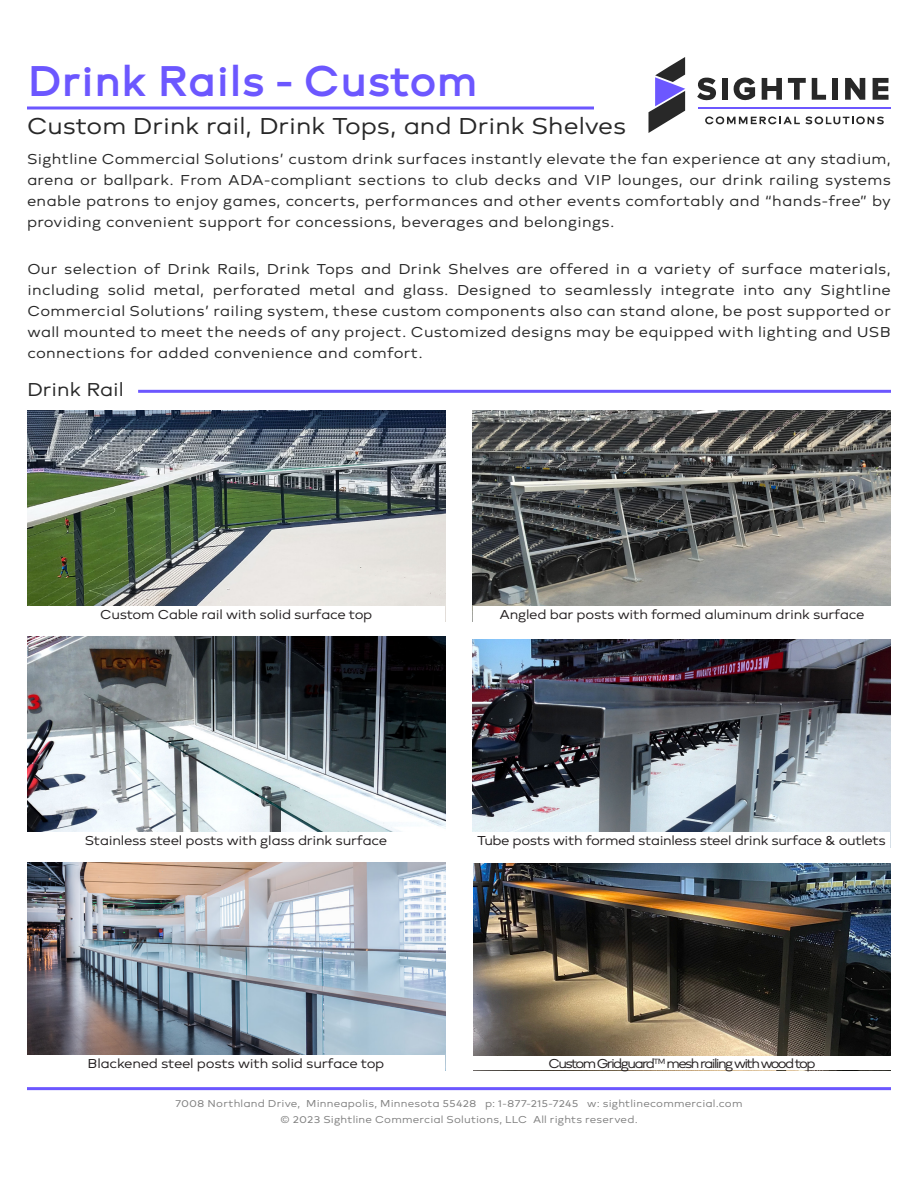
<style>
.page{position:relative;width:918px;height:1188px;background:#fff}
.page>*{position:absolute;margin:0;border:0;box-sizing:border-box;transform-origin:0 0}
.t1{font:700 45px "Brooklyn";letter-spacing:-.01em;color:#6c57ff;scale:.95 1}
.t2{font:24px "Brooklyn";color:#282828}
.t3{font:19.5px "Brooklyn";color:#282828}
.t4{font:15px/21px "Brooklyn";letter-spacing:.02em;color:#282828;text-align:justify}
.t5{font:13.5px "Brooklyn";letter-spacing:-.02em;color:#231f20}
.t6{font:13.5px "Brooklyn";letter-spacing:-.12em;color:#231f20}
.t7{font:10.5px/16.6px "Brooklyn";letter-spacing:.015em;color:#7f7f7f;text-align:center}
</style>
<div class="page">
<hr style="left:27px;top:106px;width:567px;height:3px;background:#6c57ff">
<hr style="left:27px;top:1087px;width:864px;height:3px;background:#6c57ff">
<svg style="left:649px;top:57px;width:36px;height:76px"></svg>
<svg style="left:845px;top:78px;width:20px;height:22px"></svg>
<hr style="left:699px;top:107px;width:192px;height:2px;background:#6c57ff">
<svg style="left:734px;top:77px;width:21px;height:23px"></svg>
<svg style="left:762px;top:78px;width:20px;height:22px"></svg>
<svg style="left:873px;top:78px;width:16px;height:22px"></svg>
<svg style="left:697px;top:77px;width:19px;height:24px"></svg>
<svg style="left:788px;top:78px;width:18px;height:22px"></svg>
<svg style="left:812px;top:78px;width:14px;height:22px"></svg>
<div style="left:722px;top:78px;width:6px;height:22px;background:#282828"></div>
<div style="left:832px;top:78px;width:6px;height:22px;background:#282828"></div>
<svg style="left:705px;top:116px;width:179px;height:9px"></svg>
<img style="left:474px;top:864px;width:417px;height:207px">
<hr style="left:138px;top:390px;width:753px;height:3px;background:#6c57ff">
<img style="left:27px;top:411px;width:419px;height:210px">
<img style="left:472px;top:411px;width:419px;height:210px">
<img style="left:27px;top:637px;width:419px;height:195px">
<img style="left:472px;top:640px;width:419px;height:208px">
<img style="left:27px;top:863px;width:419px;height:208px">
<div style="left:27px;top:606px;width:418px;height:15px;background:#fff"></div>
<div style="left:473px;top:606px;width:418px;height:15px;background:#fff"></div>
<div style="left:472px;top:832px;width:418px;height:16px;background:#fff"></div>
<div style="left:27px;top:1056px;width:418px;height:15px;background:#fff"></div>
<div style="left:473px;top:1056px;width:418px;height:14px;background:#fff"></div>
<h1 class="t1" style="left:27px;top:59px;width:476px">Drink Rails - Custom</h1>
<h2 class="t2" style="left:27px;top:114px;width:601px">Custom Drink rail, Drink Tops, and Drink Shelves</h2>
<p class="t4" style="left:27px;top:149px;width:866px">Sightline Commercial Solutions’ custom drink surfaces instantly elevate the fan experience at any stadium, arena or ballpark. From ADA-compliant sections to club decks and VIP lounges, our drink railing systems enable patrons to enjoy games, concerts, performances and other events comfortably and “hands-free” by providing convenient support for concessions, beverages and belongings.</p>
<p class="t4" style="left:28px;top:259px;width:865px">Our selection of Drink Rails, Drink Tops and Drink Shelves are offered in a variety of surface materials, including solid metal, perforated metal and glass. Designed to seamlessly integrate into any Sightline Commercial Solutions’ railing system, these custom components also can stand alone, be post supported or wall mounted to meet the needs of any project. Customized designs may be equipped with lighting and USB connections for added convenience and comfort.</p>
<p class="t3" style="left:27px;top:380px;width:98px">Drink Rail</p>
<p class="t5" style="left:100px;top:608px;width:274px">Custom Cable rail with solid surface top</p>
<p class="t5" style="left:499px;top:608px;width:367px">Angled bar posts with formed aluminum drink surface</p>
<p class="t5" style="left:85px;top:834px;width:304px">Stainless steel posts with glass drink surface</p>
<p class="t5" style="left:477px;top:834px;width:410px">Tube posts with formed stainless steel drink surface &amp; outlets</p>
<p class="t5" style="left:88px;top:1057px;width:298px">Blackened steel posts with solid surface top</p>
<p class="t6" style="left:548px;top:1057px;width:269px">Custom Gridguard<sup>TM</sup> mesh railing with wood top</p>
<p class="t7" style="left:175px;top:1095px;width:569px">7008 Northland Drive, Minneapolis, Minnesota 55428 p: 1-877-215-7245 w: sightlinecommercial.com © 2023 Sightline Commercial Solutions, LLC All rights reserved.</p>
</div>
